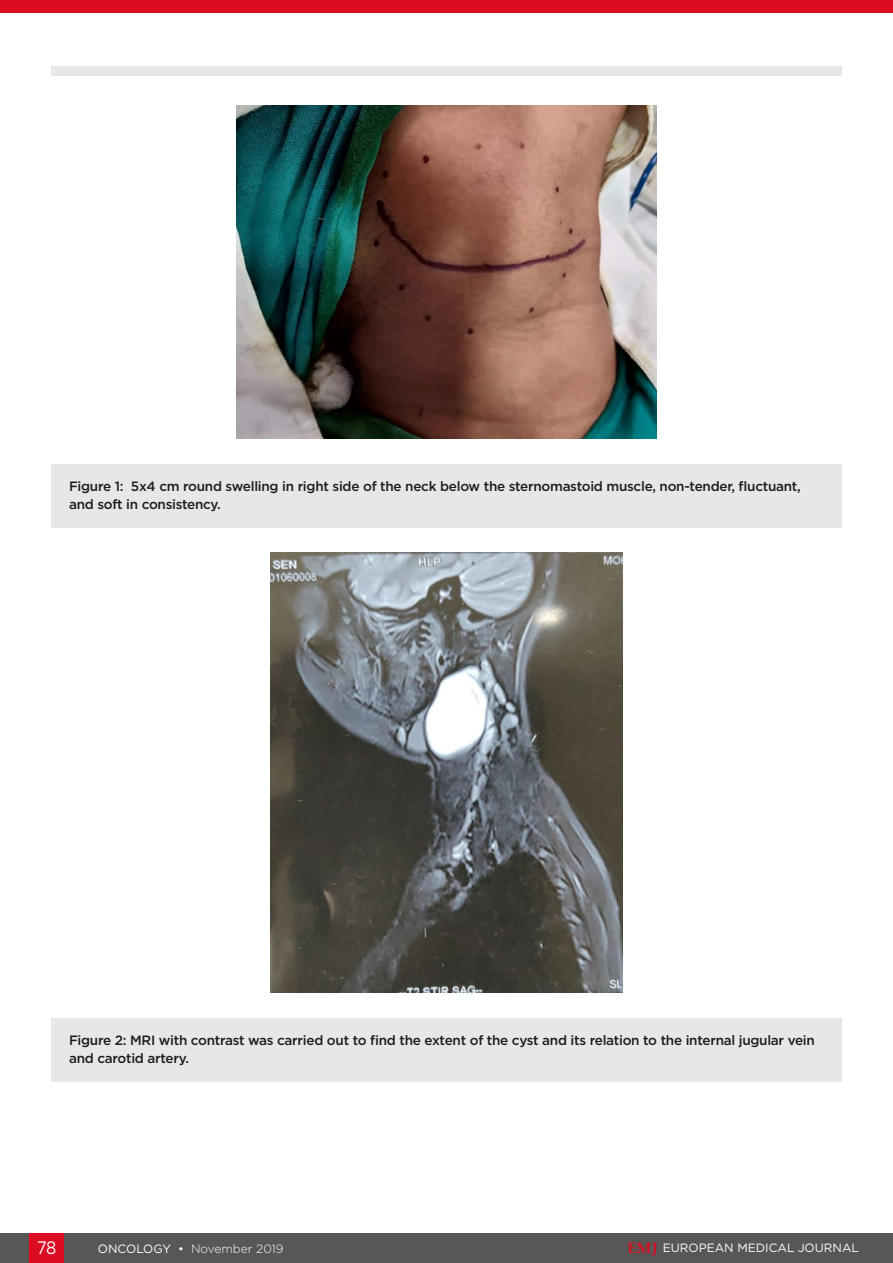
<style>
.page{position:relative;width:893px;height:1263px;background:#fff}
.page>*{position:absolute;margin:0;border:0;box-sizing:border-box;transform-origin:0 0}
.t1{font:18px "Gotham";color:#fff;scale:.9 1}
.t2{font:500 13.5px/18px "Gotham";letter-spacing:-.02em;color:#1d1d1d}
.t3{font:12px "Gotham";color:#fff}
.t4{font:300 12px "Gotham";color:#fff}
.s1{font-weight:400}
.s2{font-family:"Palatino Linotype";font-weight:700;font-size:15px;color:#dc0c23}
</style>
<div class="page">
<div style="left:0;top:0;width:893px;height:13px;background:#dc0c23"></div>
<div style="left:0;top:1233px;width:893px;height:30px;background:#575756"></div>
<div style="left:30px;top:1233px;width:34px;height:30px;background:#dc0c23"></div>
<img style="left:237px;top:105px;width:419px;height:333px">
<div style="left:51px;top:67px;width:791px;height:9px;background:#e6e7e9"></div>
<div style="left:51px;top:464px;width:791px;height:63px;background:#e6e7e9"></div>
<img style="left:271px;top:553px;width:351px;height:440px">
<div style="left:51px;top:1018px;width:791px;height:63px;background:#e6e7e9"></div>
<p class="t2" style="left:69px;top:477px;width:733px">Figure 1: 5x4 cm round swelling in right side of the neck below the sternomastoid muscle, non-tender, fluctuant, and soft in consistency.</p>
<p class="t2" style="left:69px;top:1031px;width:747px">Figure 2: MRI with contrast was carried out to find the extent of the cyst and its relation to the internal jugular vein and carotid artery.</p>
<h1 class="t1" style="left:37px;top:1236px;width:23px">78</h1>
<p class="t4" style="left:98px;top:1241px;width:187px"><span class="s1">ONCOLOGY •</span> November 2019</p>
<p class="t3" style="left:627px;top:1240px;width:233px"><span class="s2">EMJ</span> EUROPEAN MEDICAL JOURNAL</p>
</div>
